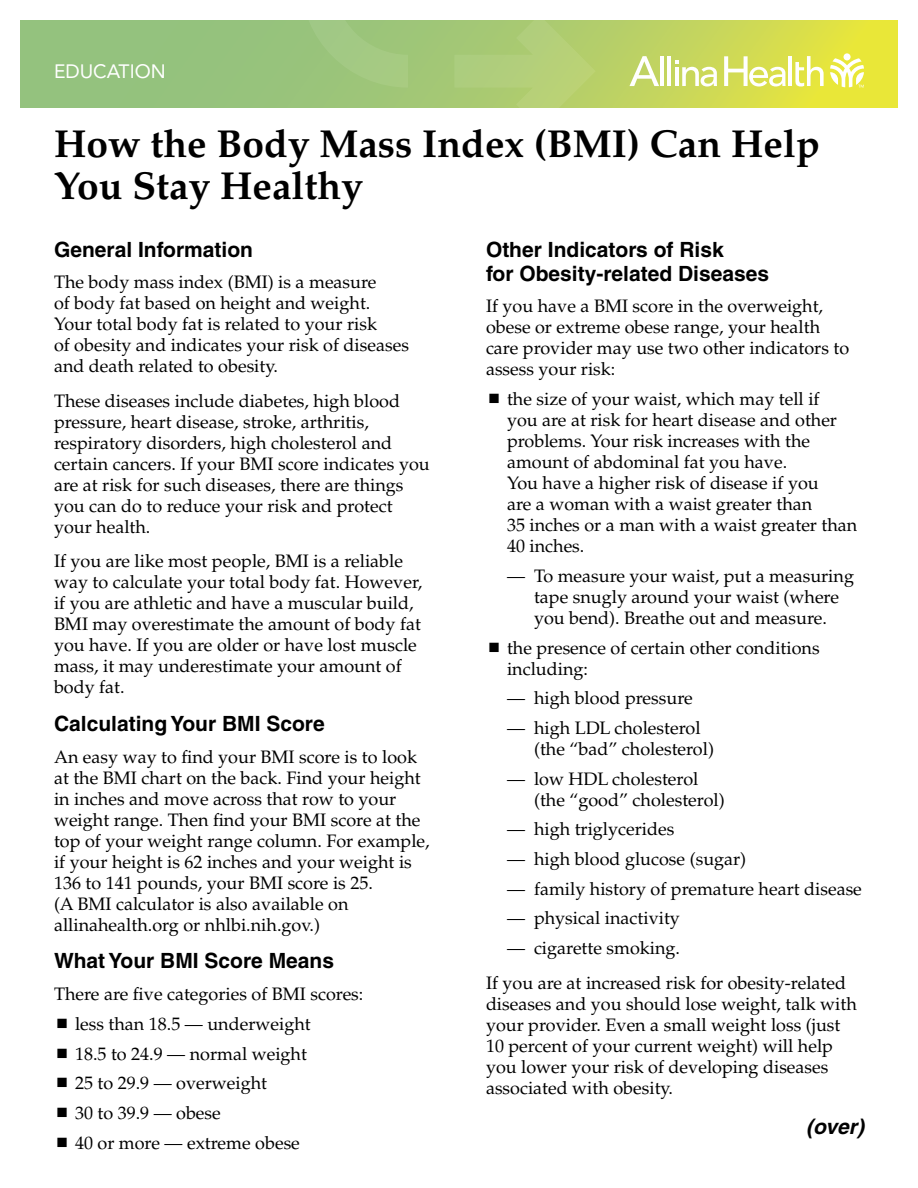
<style>
.page{position:relative;width:918px;height:1188px;background:#fff}
.page>*{position:absolute;margin:0;border:0;box-sizing:border-box;transform-origin:0 0}
.t1{font:700 39px/42px "Palatino";color:#000}
.t2{font:700 21px/24px "Helvetica";color:#000}
.t3{font:italic 700 21px "Helvetica";color:#000}
.t4{font:19.2px "Avenir LT Std";color:#fff}
.t5{font:18px/21px "Palatino";color:#000}
</style>
<div class="page">
<svg style="left:20px;top:20px;width:878px;height:88px;background:#aecc6a"></svg>
<svg style="left:830px;top:58px;width:34px;height:30px"></svg>
<div style="left:844px;top:53px;width:7px;height:7px;background:#fff;border-radius:50%"></div>
<hr style="left:660px;top:56px;width:4px;height:30px;background:#fff">
<hr style="left:667px;top:56px;width:4px;height:30px;background:#fff">
<hr style="left:789px;top:56px;width:3px;height:30px;background:#fff">
<svg style="left:795px;top:56px;width:29px;height:31px"></svg>
<svg style="left:675px;top:60px;width:42px;height:27px"></svg>
<svg style="left:629px;top:56px;width:30px;height:30px"></svg>
<svg style="left:724px;top:56px;width:62px;height:31px"></svg>
<svg style="left:454px;top:20px;width:142px;height:88px;background:#afcd75"></svg>
<svg style="left:301px;top:20px;width:127px;height:68px;background:#9fc67d"></svg>
<p class="t4" style="left:54px;top:60px;width:113px">EDUCATION</p>
<h1 class="t1" style="left:54px;top:124px;width:767px">How the Body Mass Index (BMI) Can Help<br>You Stay Healthy</h1>
<p class="t2" style="left:54px;top:237px;width:201px">General Information</p>
<p class="t5" style="left:54px;top:272px;width:356px">The body mass index (BMI) is a measure<br>of body fat based on height and weight.<br>Your total body fat is related to your risk<br>of obesity and indicates your risk of diseases and death related to obesity.</p>
<p class="t5" style="left:54px;top:391px;width:377px">These diseases include diabetes, high blood pressure, heart disease, stroke, arthritis, respiratory disorders, high cholesterol and certain cancers. If your BMI score indicates you are at risk for such diseases, there are things you can do to reduce your risk and protect your health.</p>
<p class="t5" style="left:54px;top:551px;width:370px">If you are like most people, BMI is a reliable way to calculate your total body fat. However, if you are athletic and have a muscular build, BMI may overestimate the amount of body fat you have. If you are older or have lost muscle mass, it may underestimate your amount of body fat.</p>
<p class="t2" style="left:54px;top:711px;width:272px">Calculating Your BMI Score</p>
<p class="t5" style="left:54px;top:746px;width:377px">An easy way to find your BMI score is to look at the BMI chart on the back. Find your height in inches and move across that row to your weight range. Then find your BMI score at the top of your weight range column. For example, if your height is 62 inches and your weight is 136 to 141 pounds, your BMI score is 25.<br>(A BMI calculator is also available on allinahealth.org or nhlbi.nih.gov.)</p>
<p class="t2" style="left:54px;top:948px;width:282px">What Your BMI Score Means</p>
<p class="t5" style="left:75px;top:979px;width:290px;line-height:29.7px;text-indent:-21px">There are five categories of BMI scores: less than 18.5 — underweight<br>18.5 to 24.9 — normal weight<br>25 to 29.9 — overweight<br>30 to 39.9 — obese<br>40 or more — extreme obese</p>
<p class="t2" style="left:486px;top:237px;width:285px">Other Indicators of Risk<br>for Obesity-related Diseases</p>
<p class="t5" style="left:486px;top:296px;width:365px">If you have a BMI score in the overweight, obese or extreme obese range, your health care provider may use two other indicators to assess your risk:</p>
<p class="t5" style="left:507px;top:389px;width:352px">the size of your waist, which may tell if<br>you are at risk for heart disease and other problems. Your risk increases with the amount of abdominal fat you have.<br>You have a higher risk of disease if you<br>are a woman with a waist greater than<br>35 inches or a man with a waist greater than 40 inches.</p>
<p class="t5" style="left:534px;top:566px;width:322px;text-indent:-27px">— To measure your waist, put a measuring tape snugly around your waist (where you bend). Breathe out and measure.</p>
<p class="t5" style="left:507px;top:637px;width:314px">the presence of certain other conditions including:</p>
<p class="t5" style="left:507px;top:688px;width:187px">— high blood pressure</p>
<p class="t5" style="left:534px;top:718px;width:182px;text-indent:-27px">— high LDL cholesterol (the “bad” cholesterol)</p>
<p class="t5" style="left:534px;top:768px;width:192px;text-indent:-27px">— low HDL cholesterol (the “good” cholesterol)</p>
<p class="t5" style="left:507px;top:819px;width:169px">— high triglycerides</p>
<p class="t5" style="left:507px;top:849px;width:241px">— high blood glucose (sugar)</p>
<p class="t5" style="left:507px;top:878px;width:356px">— family history of premature heart disease</p>
<p class="t5" style="left:507px;top:908px;width:174px">— physical inactivity</p>
<p class="t5" style="left:486px;top:931px;width:362px;line-height:35.1px;text-indent:21px">— cigarette smoking.<br>If you are at increased risk for obesity-related</p>
<p class="t5" style="left:486px;top:994px;width:372px">diseases and you should lose weight, talk with your provider. Even a small weight loss (just 10 percent of your current weight) will help you lower your risk of developing diseases associated with obesity.</p>
<p class="t3" style="left:806px;top:1114px;width:59px">(over)</p>
</div>
